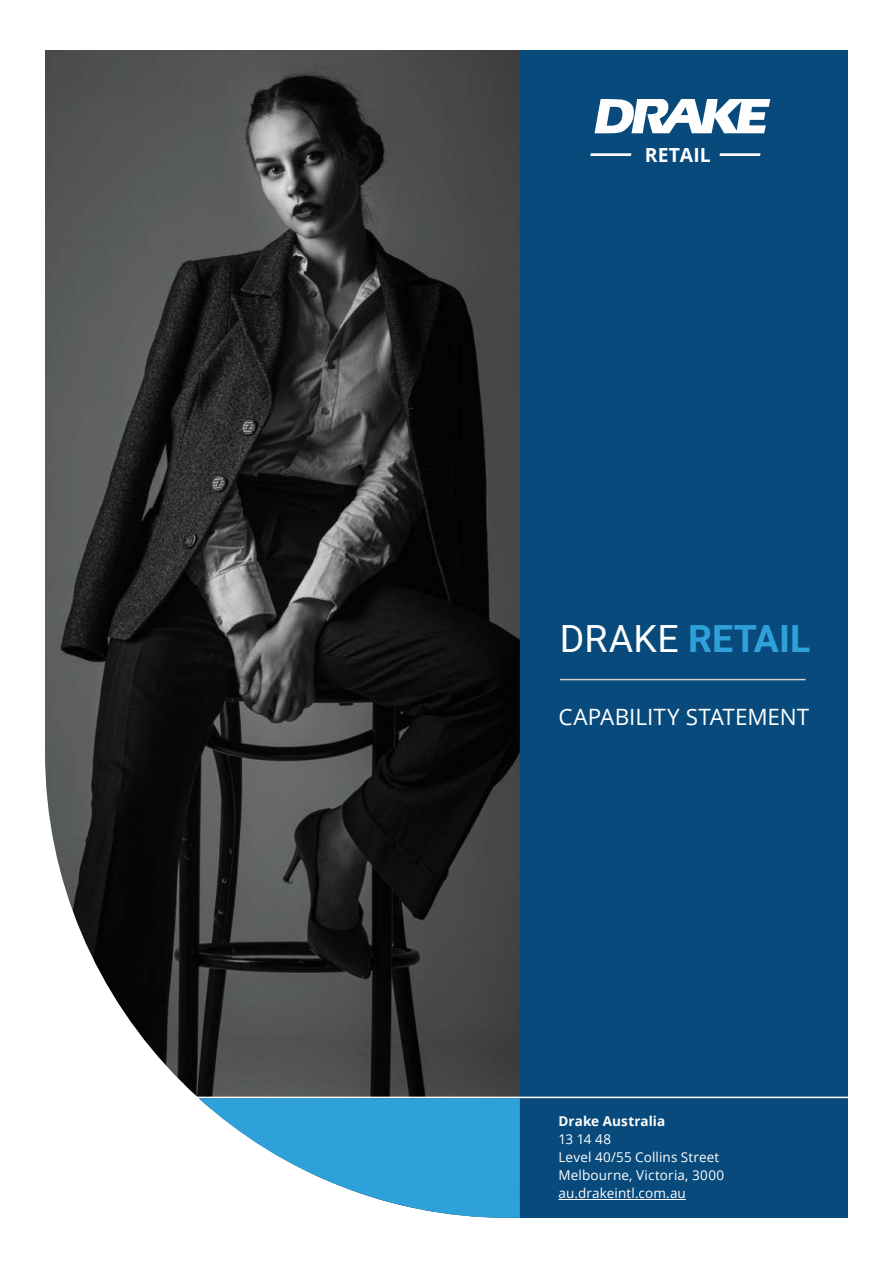
<style>
.page{position:relative;width:893px;height:1263px;background:#fff}
.page>*{position:absolute;margin:0;border:0;box-sizing:border-box;transform-origin:0 0}
.t1{font:700 37.5px "Roboto";color:#2ea1db}
.t2{font:22.5px "Open Sans";color:#fff}
.t3{font:700 19.5px "Open Sans";color:#fff}
.t4{font:13.5px/18px "Open Sans";letter-spacing:.01em;color:#fff}
.t5{font:700 13.5px "Open Sans";letter-spacing:.005em;color:#fff}
.s1{font-weight:400;color:#fff}
</style>
<div class="page">
<div style="left:512px;top:45px;width:336px;height:1173px;background:#084a7b"></div>
<img style="left:45px;top:49px;width:475px;height:1050px">
<hr style="left:0;top:1096px;width:893px;height:2px;background:#fff">
<svg style="left:199px;top:1098px;width:321px;height:120px"></svg>
<svg style="left:594px;top:99px;width:176px;height:35px"></svg>
<svg style="left:590px;top:153px;width:41px;height:3px"></svg>
<svg style="left:719px;top:153px;width:41px;height:3px"></svg>
<hr style="left:560px;top:679px;width:246px;height:1px;background:#d0d3d4">
<hr style="left:558px;top:1199px;width:128px;height:1px;background:#fff">
<div style="left:0;top:0;width:893px;height:49px;background:#fff"></div>
<h3 class="t3" style="left:645px;top:144px;width:67px">RETAIL</h3>
<h1 class="t1" style="left:560px;top:624px;width:252px"><span class="s1">DRAKE</span> RETAIL</h1>
<h2 class="t2" style="left:558px;top:708px;width:252px">CAPABILITY STATEMENT</h2>
<p class="t5" style="left:558px;top:1116px;width:108px">Drake Australia</p>
<p class="t4" style="left:558px;top:1132px;width:167px">13 14 48<br>Level 40/55 Collins Street<br>Melbourne, Victoria, 3000 au.drakeintl.com.au</p>
</div>
